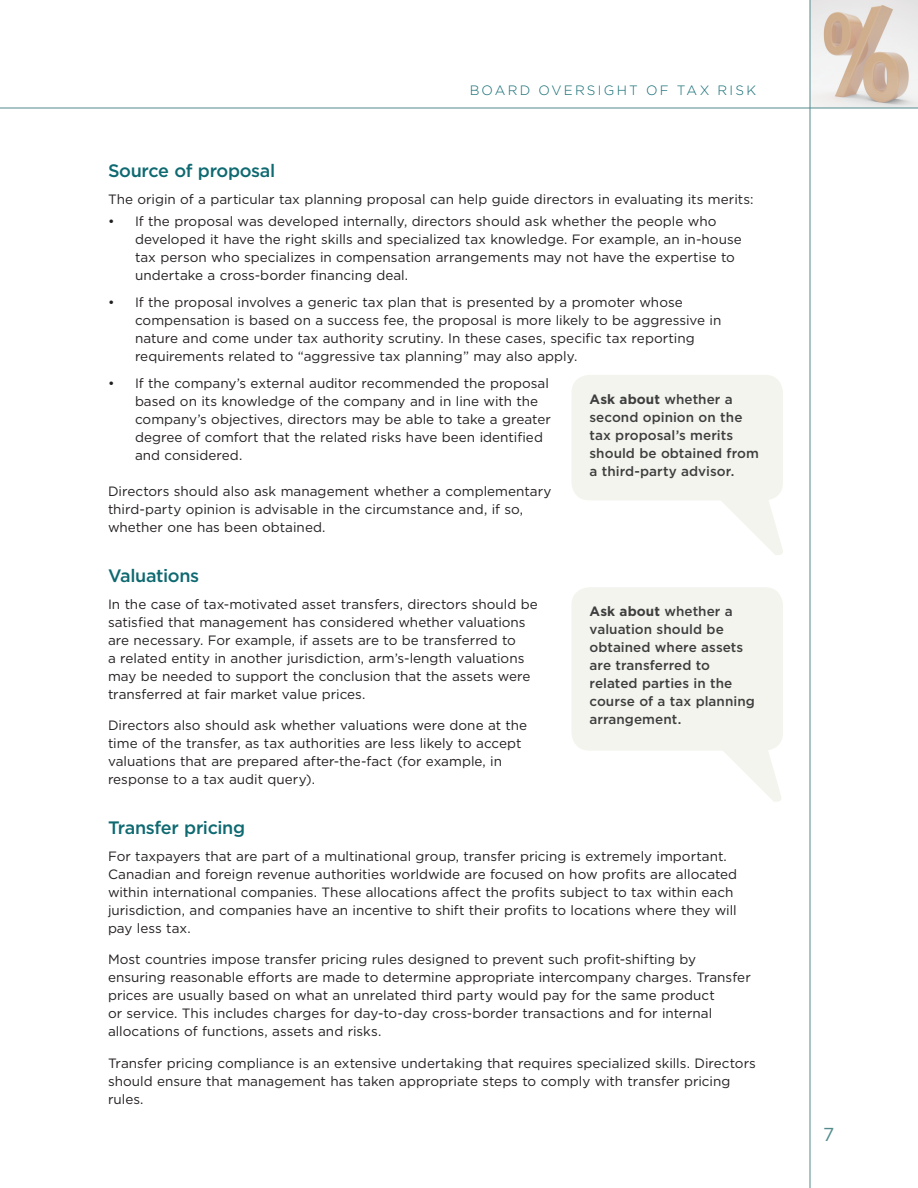
<style>
.page{position:relative;width:918px;height:1188px;background:#fff}
.page>*{position:absolute;margin:0;border:0;box-sizing:border-box;transform-origin:0 0}
.t1{font:18.75px "Gotham";color:#538b8d}
.t2{font:500 18px "Gotham";letter-spacing:-.02em;color:#0e6971}
.t3{font:13.5px/18px "Gotham";color:#231f20}
.t4{font:500 13.5px/18px "Gotham";letter-spacing:.005em;color:#3e3e3f}
.t5{font:300 13.5px "Gotham";letter-spacing:.165em;color:#0e6971}
.s1{font-weight:700}
</style>
<div class="page">
<img style="left:811px;top:0;width:107px;height:108px">
<hr style="left:0;top:108px;width:918px;height:1px;background:#538b8d">
<hr style="left:810px;top:0;width:1px;height:1188px;background:#538b8d">
<svg style="left:720px;top:499px;width:63px;height:56px"></svg>
<div style="left:572px;top:375px;width:211px;height:125px;background:#f3f4ed;border-radius:18px"></div>
<svg style="left:724px;top:751px;width:57px;height:51px"></svg>
<div style="left:572px;top:587px;width:211px;height:164px;background:#f3f4ed;border-radius:18px"></div>
<p class="t5" style="left:470px;top:82px;width:288px">BOARD OVERSIGHT OF TAX R ISK</p>
<h2 class="t2" style="left:108px;top:159px;width:169px">Source of proposal</h2>
<p class="t3" style="left:108px;top:190px;width:647px">The origin of a particular tax planning proposal can help guide directors in evaluating its merits:</p>
<p class="t3" style="left:135px;top:212px;width:608px;text-indent:-27px">• If the proposal was developed internally, directors should ask whether the people who developed it have the right skills and specialized tax knowledge. For example, an in-house tax person who specializes in compensation arrangements may not have the expertise to undertake a cross-border financing deal.</p>
<p class="t3" style="left:135px;top:293px;width:588px;text-indent:-27px">• If the proposal involves a generic tax plan that is presented by a promoter whose compensation is based on a success fee, the proposal is more likely to be aggressive in nature and come under tax authority scrutiny. In these cases, specific tax reporting requirements related to “aggressive tax planning” may also apply.</p>
<p class="t3" style="left:135px;top:374px;width:417px;text-indent:-27px">• If the company’s external auditor recommended the proposal based on its knowledge of the company and in line with the company’s objectives, directors may be able to take a greater degree of comfort that the related risks have been identified and considered.</p>
<p class="t3" style="left:108px;top:482px;width:445px">Directors should also ask management whether a complementary third-party opinion is advisable in the circumstance and, if so, whether one has been obtained.</p>
<h2 class="t2" style="left:108px;top:564px;width:93px">Valuations</h2>
<p class="t3" style="left:108px;top:595px;width:431px">In the case of tax-motivated asset transfers, directors should be satisfied that management has considered whether valuations are necessary. For example, if assets are to be transferred to<br>a related entity in another jurisdiction, arm’s-length valuations may be needed to support the conclusion that the assets were transferred at fair market value prices.</p>
<p class="t3" style="left:108px;top:716px;width:421px">Directors also should ask whether valuations were done at the time of the transfer, as tax authorities are less likely to accept valuations that are prepared after-the-fact (for example, in response to a tax audit query).</p>
<h2 class="t2" style="left:108px;top:816px;width:139px">Transfer pricing</h2>
<p class="t3" style="left:108px;top:847px;width:631px">For taxpayers that are part of a multinational group, transfer pricing is extremely important.<br>Canadian and foreign revenue authorities worldwide are focused on how profits are allocated within international companies. These allocations affect the profits subject to tax within each jurisdiction, and companies have an incentive to shift their profits to locations where they will pay less tax.</p>
<p class="t3" style="left:108px;top:950px;width:644px">Most countries impose transfer pricing rules designed to prevent such profit-shifting by ensuring reasonable efforts are made to determine appropriate intercompany charges. Transfer prices are usually based on what an unrelated third party would pay for the same product<br>or service. This includes charges for day-to-day cross-border transactions and for internal allocations of functions, assets and risks.</p>
<p class="t3" style="left:108px;top:1054px;width:649px">Transfer pricing compliance is an extensive undertaking that requires specialized skills. Directors should ensure that management has taken appropriate steps to comply with transfer pricing rules.</p>
<p class="t4" style="left:590px;top:390px;width:171px"><span class="s1">Ask about</span> whether a second opinion on the tax proposal’s merits should be obtained from a third-party advisor.</p>
<p class="t4" style="left:590px;top:602px;width:167px"><span class="s1">Ask about</span> whether a valuation should be obtained where assets are transferred to related parties in the course of a tax planning arrangement.</p>
<h1 class="t1" style="left:823px;top:1122px;width:13px">7</h1>
</div>
